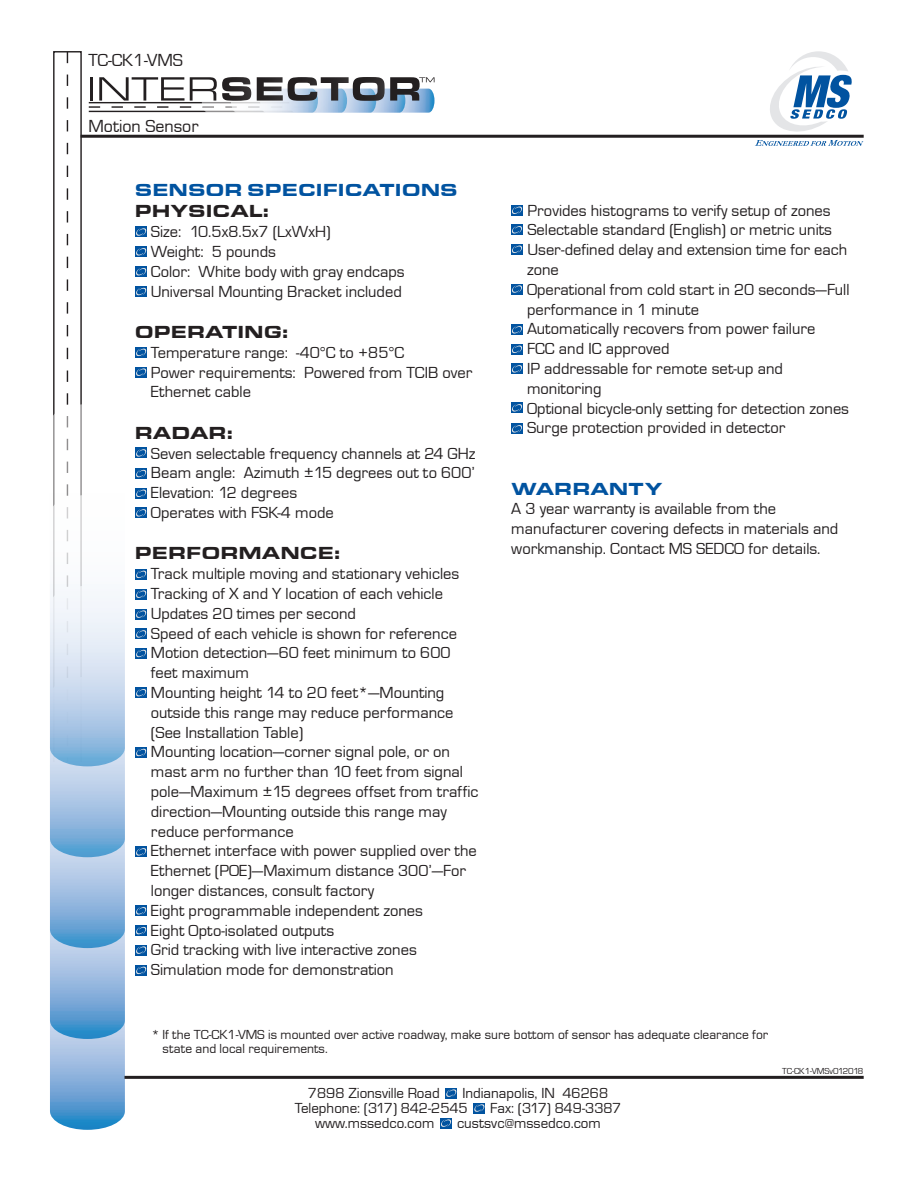
<style>
.page{position:relative;width:918px;height:1188px;background:#fff}
.page>*{position:absolute;margin:0;border:0;box-sizing:border-box;transform-origin:0 0}
.t1{font:18px "Eurostar Black Extended";color:#231f20}
.t2{font:18px "Eurostar Black Extended";color:#0153a0}
.t3{font:18px "Eurostar";color:#231f20}
.t4{font:16.5px/19.8px "Eurostar";color:#231f20}
.t5{font:15px/15px "Eurostar";color:#231f20}
.t6{font:13.5px/13.5px "Eurostar";color:#231f20}
.t7{font:9px "Eurostar";letter-spacing:-.005em;color:#231f20}
</style>
<div class="page">
<svg style="left:755px;top:51px;width:108px;height:95px"></svg>
<hr style="left:124px;top:1076px;width:740px;height:3px;background:#231f20">
<hr style="left:81px;top:135px;width:783px;height:3px;background:#231f20">
<div style="left:511px;top:205px;width:11px;height:10px;background:#0153a0"></div>
<svg style="left:512px;top:206px;width:11px;height:9px"></svg>
<div style="left:511px;top:325px;width:11px;height:10px;background:#0153a0"></div>
<svg style="left:512px;top:326px;width:11px;height:8px"></svg>
<div style="left:511px;top:344px;width:11px;height:10px;background:#0153a0"></div>
<svg style="left:512px;top:345px;width:11px;height:9px"></svg>
<div style="left:511px;top:244px;width:11px;height:10px;background:#0153a0"></div>
<svg style="left:512px;top:245px;width:11px;height:9px"></svg>
<div style="left:511px;top:225px;width:11px;height:10px;background:#0153a0"></div>
<svg style="left:512px;top:225px;width:11px;height:9px"></svg>
<div style="left:511px;top:284px;width:11px;height:10px;background:#0153a0"></div>
<svg style="left:512px;top:285px;width:11px;height:8px"></svg>
<div style="left:511px;top:403px;width:11px;height:10px;background:#0153a0"></div>
<svg style="left:512px;top:404px;width:11px;height:8px"></svg>
<div style="left:511px;top:364px;width:11px;height:10px;background:#0153a0"></div>
<svg style="left:512px;top:365px;width:11px;height:8px"></svg>
<div style="left:511px;top:424px;width:11px;height:10px;background:#0153a0"></div>
<svg style="left:512px;top:425px;width:11px;height:8px"></svg>
<div style="left:474px;top:1103px;width:11px;height:10px;background:#0153a0"></div>
<svg style="left:474px;top:1104px;width:11px;height:8px"></svg>
<svg style="left:50px;top:52px;width:407px;height:1078px"></svg>
<p class="t3" style="left:88px;top:48px;width:96px">TC-CK1-VMS</p>
<p class="t3" style="left:88px;top:114px;width:112px">Motion Sensor</p>
<p class="t2" style="left:135px;top:178px;width:325px">SENSOR SPECIFICATIONS</p>
<p class="t1" style="left:135px;top:200px;width:136px">PHYSICAL:</p>
<p class="t4" style="left:151px;top:221px;width:255px">Size: 10.5x8.5x7 (LxWxH)<br>Weight: 5 pounds<br>Color: White body with gray endcaps<br>Universal Mounting Bracket included</p>
<p class="t1" style="left:135px;top:321px;width:155px">OPERATING:</p>
<p class="t4" style="left:151px;top:342px;width:323px">Temperature range: -40°C to +85°C<br>Power requirements: Powered from TCIB over<br>Ethernet cable</p>
<p class="t1" style="left:135px;top:421px;width:100px">RADAR:</p>
<p class="t4" style="left:151px;top:443px;width:326px">Seven selectable frequency channels at 24 GHz Beam angle: Azimuth ±15 degrees out to 600’ Elevation: 12 degrees<br>Operates with FSK-4 mode</p>
<p class="t1" style="left:135px;top:542px;width:207px">PERFORMANCE:</p>
<p class="t4" style="left:151px;top:563px;width:329px">Track multiple moving and stationary vehicles Tracking of X and Y location of each vehicle Updates 20 times per second<br>Speed of each vehicle is shown for reference Motion detection—60 feet minimum to 600 feet maximum<br>Mounting height 14 to 20 feet*—Mounting outside this range may reduce performance (See Installation Table)<br>Mounting location—corner signal pole, or on mast arm no further than 10 feet from signal pole—Maximum ±15 degrees offset from traffic direction—Mounting outside this range may reduce performance<br>Ethernet interface with power supplied over the Ethernet (POE)—Maximum distance 300’—For longer distances, consult factory<br>Eight programmable independent zones<br>Eight Opto-isolated outputs<br>Grid tracking with live interactive zones Simulation mode for demonstration</p>
<p class="t4" style="left:527px;top:200px;width:324px">Provides histograms to verify setup of zones Selectable standard (English) or metric units User-defined delay and extension time for each zone<br>Operational from cold start in 20 seconds—Full performance in 1 minute<br>Automatically recovers from power failure<br>FCC and IC approved<br>IP addressable for remote set-up and monitoring<br>Optional bicycle-only setting for detection zones Surge protection provided in detector</p>
<p class="t2" style="left:511px;top:477px;width:153px">WARRANTY</p>
<p class="t4" style="left:511px;top:499px;width:329px">A 3 year warranty is available from the manufacturer covering defects in materials and workmanship. Contact MS SEDCO for details.</p>
<p class="t6" style="left:162px;top:1028px;width:607px;text-indent:-11px">* If the TC-CK1-VMS is mounted over active roadway, make sure bottom of sensor has adequate clearance for state and local requirements.</p>
<p class="t5" style="left:295px;top:1085px;width:315px;text-indent:168px">Indianapolis, IN 46268<br>Telephone: (317) 842-2545</p>
<p class="t5" style="left:308px;top:1085px;width:134px">7898 Zionsville Road</p>
<p class="t5" style="left:490px;top:1100px;width:133px">Fax: (317) 849-3387</p>
<p class="t5" style="left:315px;top:1115px;width:121px">www.mssedco.com</p>
<p class="t5" style="left:457px;top:1115px;width:145px">custsvc@mssedco.com</p>
<p class="t7" style="left:782px;top:1065px;width:83px">TC-CK1-VMSv012018</p>
</div>
